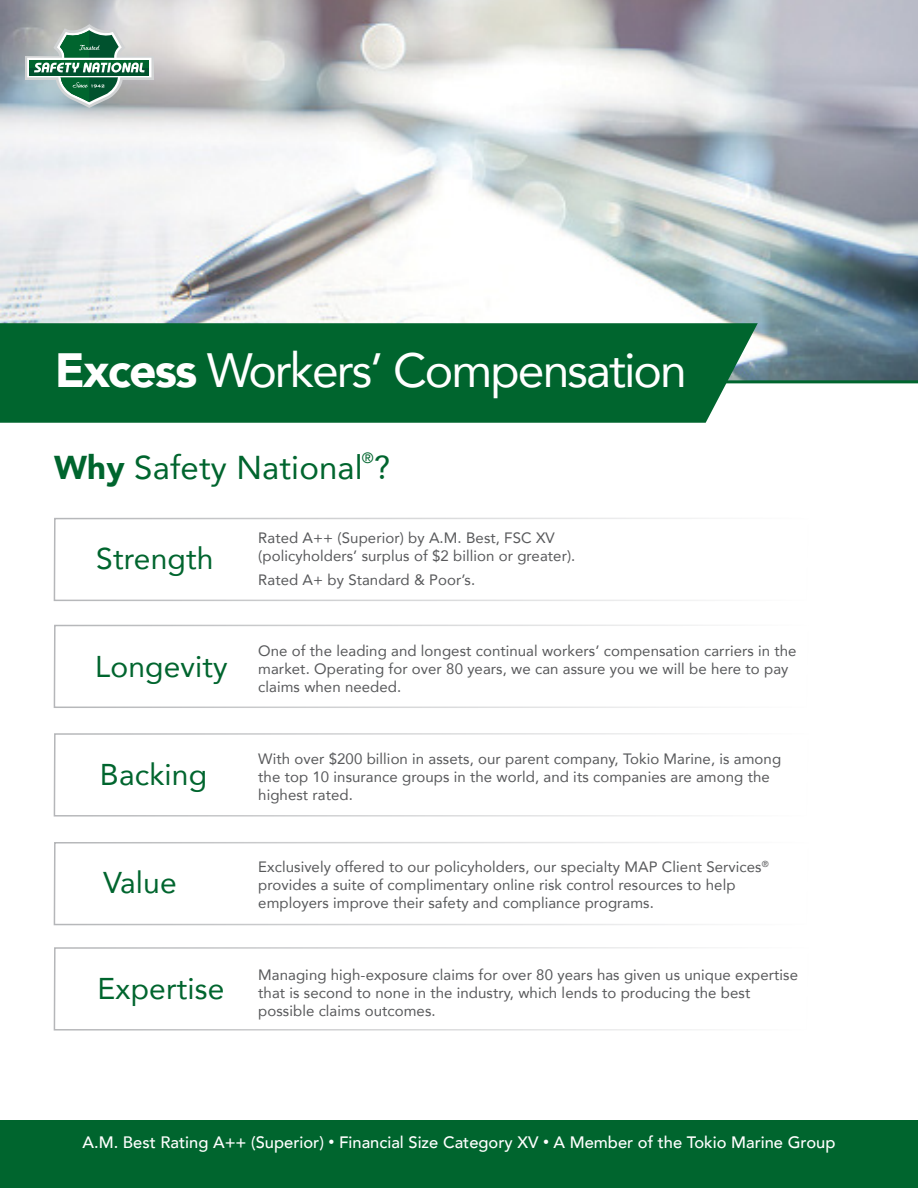
<style>
.page{position:relative;width:918px;height:1188px;background:#fff}
.page>*{position:absolute;margin:0;border:0;box-sizing:border-box;transform-origin:0 0}
.t1{font:48px "Avenir";letter-spacing:-.04em;color:#fff}
.t2{font:33px "Avenir";letter-spacing:.005em;color:#00652e}
.t3{font:30px "Avenir";letter-spacing:.005em;color:#00652e}
.t4{font:500 16.5px "Avenir";color:#fff}
.t5{font:15px/18px "Avenir";letter-spacing:.005em;color:#58595b}
.t6{font:14.85px "Avenir";color:#00652e}
.s1{font-weight:900}
.s2{font-size:12px}
</style>
<div class="page">
<img style="left:0;top:0;width:918px;height:380px">
<div style="left:0;top:1120px;width:918px;height:68px;background:#00652e"></div>
<hr style="left:2px;top:380px;width:916px;height:3px;background:#00652e">
<div style="left:0;top:323px;width:758px;height:100px;background:#00652e"></div>
<svg style="left:25px;top:56px;width:129px;height:23px"></svg>
<svg style="left:27px;top:24px;width:124px;height:84px;background:#87a89a"></svg>
<svg style="left:53px;top:517px;width:656px;height:84px"></svg>
<svg style="left:53px;top:624px;width:656px;height:84px"></svg>
<svg style="left:53px;top:733px;width:656px;height:84px"></svg>
<svg style="left:53px;top:842px;width:656px;height:84px"></svg>
<svg style="left:53px;top:947px;width:656px;height:84px"></svg>
<h1 class="t1" style="left:55px;top:332px;width:634px"><span class="s1">Excess</span> Workers’ Compensation</h1>
<p class="t6" style="left:362px;top:446px;width:13px">®</p>
<h2 class="t2" style="left:54px;top:442px;width:338px"><span class="s1">Why</span> Safety National ?</h2>
<h3 class="t3" style="left:96px;top:534px;width:119px">Strength</h3>
<h3 class="t3" style="left:95px;top:643px;width:134px">Longevity</h3>
<h3 class="t3" style="left:100px;top:751px;width:109px">Backing</h3>
<h3 class="t3" style="left:103px;top:859px;width:75px">Value</h3>
<h3 class="t3" style="left:98px;top:965px;width:128px">Expertise</h3>
<p class="t5" style="left:258px;top:528px;width:319px">Rated A++ (Superior) by A.M. Best, FSC XV (policyholders’ surplus of $2 billion or greater).</p>
<p class="t5" style="left:258px;top:571px;width:219px">Rated A+ by Standard &amp; Poor’s.</p>
<p class="t5" style="left:258px;top:641px;width:540px">One of the leading and longest continual workers’ compensation carriers in the market. Operating for over 80 years, we can assure you we will be here to pay claims when needed.</p>
<p class="t5" style="left:258px;top:749px;width:524px">With over $200 billion in assets, our parent company, Tokio Marine, is among the top 10 insurance groups in the world, and its companies are among the highest rated.</p>
<p class="t5" style="left:258px;top:857px;width:512px">Exclusively offered to our policyholders, our specialty MAP Client Services<sup>® </sup>provides a suite of complimentary online risk control resources to help employers improve their safety and compliance programs.</p>
<p class="t5" style="left:258px;top:965px;width:541px">Managing high-exposure claims for over 80 years has given us unique expertise that is second to none in the industry, which lends to producing the best possible claims outcomes.</p>
<p class="t4" style="left:83px;top:1128px;width:754px">A.M. Best Rating A++ (Superior) <span class="s2">•</span> Financial Size Category XV <span class="s2">•</span> A Member of the Tokio Marine Group</p>
</div>
